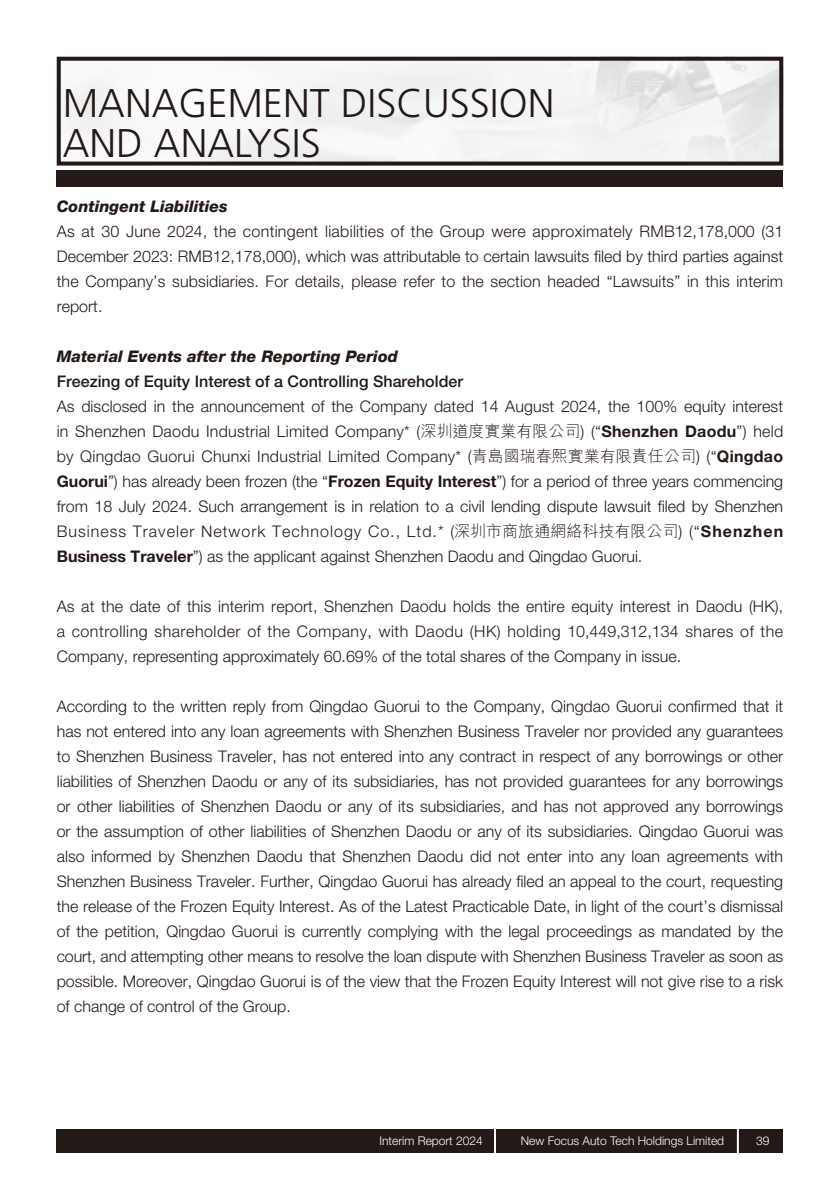
<style>
.page{position:relative;width:840px;height:1191px;background:#fff}
.page>*{position:absolute;margin:0;border:0;box-sizing:border-box;transform-origin:0 0}
.t1{font:300 40px/40px "Frutiger LT Std";color:#231916}
.t2{font:300 16px/25px "Helvetica Neue LT Std";color:#231916;text-align:justify}
.t3{font:italic 800 16px "Helvetica Neue LT Std";color:#231916}
.t4{font:500 16px "Helvetica Neue LT Std";color:#231916}
.t5{font:300 12px "Helvetica Neue LT Std";color:#fff}
.s1{font-family:"M Hei HK Light E Ten B5 H";font-weight:400}
.s2{font-weight:700}
</style>
<div class="page">
<div style="left:57px;top:1128px;width:725px;height:24px;background:#231916"></div>
<hr style="left:736px;top:1126px;width:2px;height:29px;background:#fff">
<hr style="left:493px;top:1126px;width:2px;height:28px;background:#fff">
<div style="left:57px;top:57px;width:725px;height:108px;border:4px solid #231916"></div>
<div style="left:57px;top:170px;width:725px;height:16px;background:#231916"></div>
<h1 class="t1" style="left:63px;top:85px;width:493px">MANAGEMENT DISCUSSION<br>AND ANALYSIS</h1>
<p class="t3" style="left:57px;top:200px;width:172px">Contingent Liabilities</p>
<p class="t2" style="left:57px;top:220px;width:727px">As at 30 June 2024, the contingent liabilities of the Group were approximately RMB12,178,000 (31<br>December 2023: RMB12,178,000), which was attributable to certain lawsuits filed by third parties against the Company’s subsidiaries. For details, please refer to the section headed “Lawsuits” in this interim report.</p>
<p class="t3" style="left:57px;top:350px;width:342px">Material Events after the Reporting Period</p>
<p class="t4" style="left:57px;top:375px;width:407px">Freezing of Equity Interest of a Controlling Shareholder</p>
<p class="t2" style="left:57px;top:395px;width:727px">As disclosed in the announcement of the Company dated 14 August 2024, the 100% equity interest in Shenzhen Daodu Industrial Limited Company* (<span class="s1">深圳道度實業有限公司</span>) (“<span class="s2">Shenzhen Daodu</span>”) held by Qingdao Guorui Chunxi Industrial Limited Company* (<span class="s1">青島國瑞春熙實業有限責任公司</span>) (“<span class="s2">Qingdao Guorui</span>”) has already been frozen (the “<span class="s2">Frozen Equity Interest</span>”) for a period of three years commencing from 18 July 2024. Such arrangement is in relation to a civil lending dispute lawsuit filed by Shenzhen Business Traveler Network Technology Co., Ltd.* (<span class="s1">深圳市商旅通網絡科技有限公司</span>) (“<span class="s2">Shenzhen Business Traveler</span>”) as the applicant against Shenzhen Daodu and Qingdao Guorui.</p>
<p class="t2" style="left:57px;top:595px;width:727px">As at the date of this interim report, Shenzhen Daodu holds the entire equity interest in Daodu (HK), a controlling shareholder of the Company, with Daodu (HK) holding 10,449,312,134 shares of the Company, representing approximately 60.69% of the total shares of the Company in issue.</p>
<p class="t2" style="left:57px;top:695px;width:727px">According to the written reply from Qingdao Guorui to the Company, Qingdao Guorui confirmed that it has not entered into any loan agreements with Shenzhen Business Traveler nor provided any guarantees to Shenzhen Business Traveler, has not entered into any contract in respect of any borrowings or other liabilities of Shenzhen Daodu or any of its subsidiaries, has not provided guarantees for any borrowings or other liabilities of Shenzhen Daodu or any of its subsidiaries, and has not approved any borrowings or the assumption of other liabilities of Shenzhen Daodu or any of its subsidiaries. Qingdao Guorui was also informed by Shenzhen Daodu that Shenzhen Daodu did not enter into any loan agreements with Shenzhen Business Traveler. Further, Qingdao Guorui has already filed an appeal to the court, requesting the release of the Frozen Equity Interest. As of the Latest Practicable Date, in light of the court’s dismissal of the petition, Qingdao Guorui is currently complying with the legal proceedings as mandated by the court, and attempting other means to resolve the loan dispute with Shenzhen Business Traveler as soon as possible. Moreover, Qingdao Guorui is of the view that the Frozen Equity Interest will not give rise to a risk of change of control of the Group.</p>
<p class="t5" style="left:379px;top:1136px;width:105px">Interim Report 2024</p>
<p class="t5" style="left:520px;top:1136px;width:205px">New Focus Auto Tech Holdings Limited</p>
<p class="t5" style="left:755px;top:1136px;width:15px">39</p>
</div>
